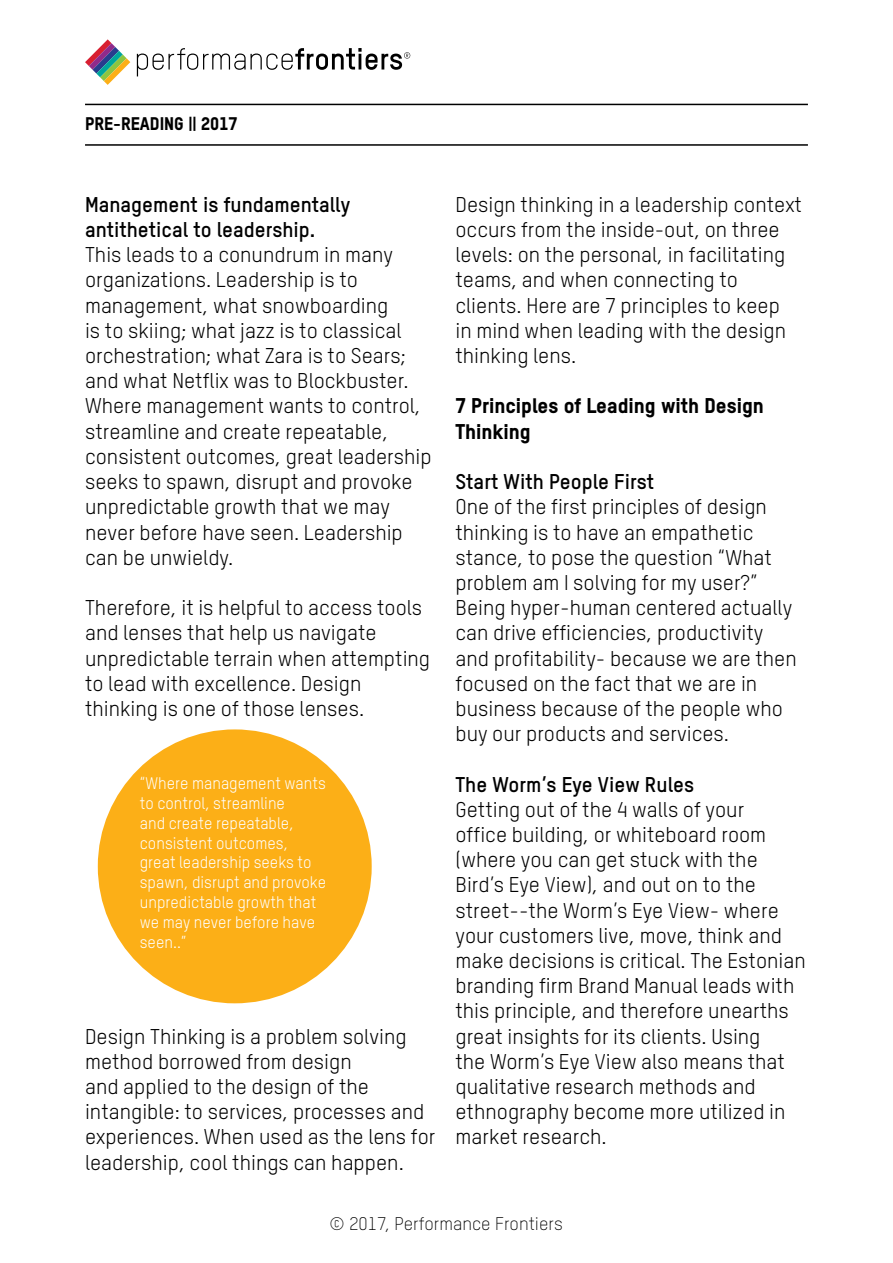
<style>
.page{position:relative;width:893px;height:1263px;background:#fff}
.page>*{position:absolute;margin:0;border:0;box-sizing:border-box;transform-origin:0 0}
.t1{font:21px/25.2px "TSTAR";color:#000}
.t2{font:700 21px/25.2px "TSTAR";color:#000}
.t3{font:800 21px/25.2px "TSTAR";color:#000}
.t4{font:300 18px "TSTAR";color:#000}
.t5{font:800 18px "TSTAR";color:#000}
.t6{font:16.5px/19.8px "TSTAR";color:#fff;scale:.96 1}
</style>
<div class="page">
<svg style="left:85px;top:39px;width:45px;height:46px"></svg>
<svg style="left:137px;top:48px;width:273px;height:28px"></svg>
<hr style="left:85px;top:104px;width:723px;height:1px;background:#000">
<hr style="left:85px;top:144px;width:723px;height:2px;background:#000">
<div style="left:101px;top:732px;width:268px;height:268px;background:#fcaf17;border-radius:50%"></div>
<div style="left:98px;top:729px;width:274px;height:274px;border:6px solid #fcaf17;border-radius:50%"></div>
<p class="t5" style="left:85px;top:112px;width:154px">PRE-READING || 2017</p>
<p class="t2" style="left:85px;top:191px;width:267px">Management is fundamentally antithetical to leadership.</p>
<p class="t1" style="left:85px;top:242px;width:348px">This leads to a conundrum in many organizations. Leadership is to management, what snowboarding<br>is to skiing; what jazz is to classical orchestration; what Zara is to Sears; and what Netflix was to Blockbuster.<br>Where management wants to control, streamline and create repeatable, consistent outcomes, great leadership seeks to spawn, disrupt and provoke unpredictable growth that we may never before have seen. Leadership can be unwieldy.</p>
<p class="t1" style="left:85px;top:595px;width:347px">Therefore, it is helpful to access tools and lenses that help us navigate unpredictable terrain when attempting to lead with excellence. Design thinking is one of those lenses.</p>
<p class="t6" style="left:140px;top:773px;width:196px">“Where management wants to control, streamline<br>and create repeatable, consistent outcomes, great leadership seeks to spawn, disrupt and provoke unpredictable growth that we may never before have seen..”</p>
<p class="t1" style="left:85px;top:1023px;width:352px">Design Thinking is a problem solving method borrowed from design<br>and applied to the design of the intangible: to services, processes and experiences. When used as the lens for leadership, cool things can happen.</p>
<p class="t1" style="left:455px;top:192px;width:348px">Design thinking in a leadership context occurs from the inside-out, on three levels: on the personal, in facilitating teams, and when connecting to clients. Here are 7 principles to keep<br>in mind when leading with the design thinking lens.</p>
<p class="t3" style="left:455px;top:393px;width:310px">7 Principles of Leading with Design<br>Thinking</p>
<p class="t2" style="left:455px;top:469px;width:200px">Start With People First</p>
<p class="t1" style="left:455px;top:494px;width:343px">One of the first principles of design thinking is to have an empathetic stance, to pose the question “What problem am I solving for my user?” Being hyper-human centered actually can drive efficiencies, productivity and profitability- because we are then focused on the fact that we are in business because of the people who buy our products and services.</p>
<p class="t2" style="left:455px;top:771px;width:240px">The Worm’s Eye View Rules</p>
<p class="t1" style="left:455px;top:796px;width:352px">Getting out of the 4 walls of your<br>office building, or whiteboard room (where you can get stuck with the Bird’s Eye View), and out on to the street--the Worm’s Eye View- where your customers live, move, think and make decisions is critical. The Estonian branding firm Brand Manual leads with this principle, and therefore unearths great insights for its clients. Using<br>the Worm’s Eye View also means that qualitative research methods and ethnography become more utilized in market research.</p>
<p class="t4" style="left:329px;top:1213px;width:235px">© 2017, Performance Frontiers</p>
</div>
